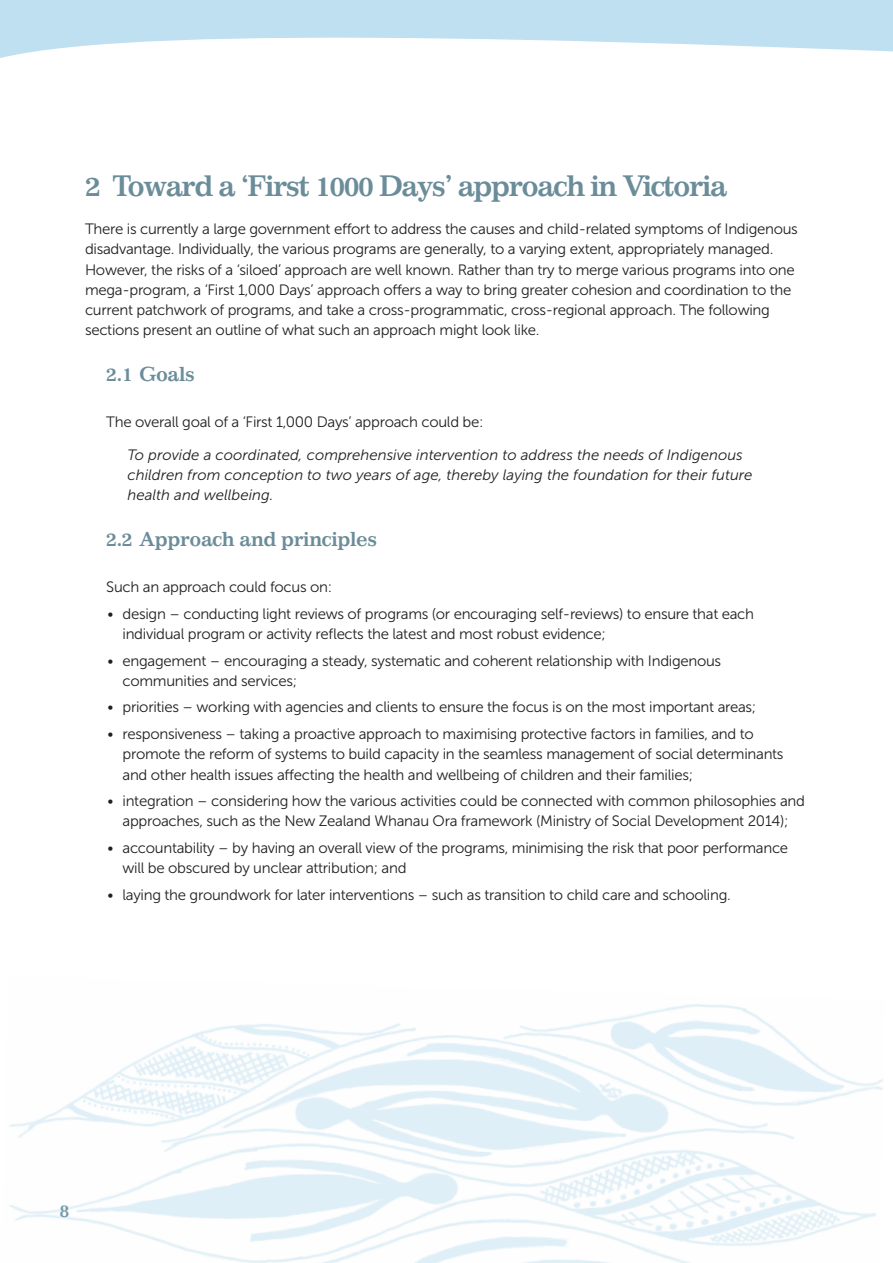
<style>
.page{position:relative;width:893px;height:1263px;background:#fff}
.page>*{position:absolute;margin:0;border:0;box-sizing:border-box;transform-origin:0 0}
.t1{font:700 28.5px "Impressum";letter-spacing:-.05em;color:#6b8c99}
.t2{font:700 19.5px "Impressum";letter-spacing:-.02em;color:#6b8c99}
.t3{font:700 18px "Impressum";color:#799eac}
.t4{font:15px/20.2px "Museo Sans 300";letter-spacing:-.02em;color:#231f20}
.t5{font:italic 15px/20.2px "Museo Sans 300";color:#231f20}
</style>
<div class="page">
<svg style="left:0;top:0;width:893px;height:58px;fill:#bfe0f0"></svg>
<img style="left:9px;top:1004px;width:874px;height:259px">
<h1 class="t1" style="left:85px;top:168px;width:644px">2 Toward a ‘First 1000 Days’ approach in Victoria</h1>
<p class="t4" style="left:85px;top:219px;width:714px">There is currently a large government effort to address the causes and child-related symptoms of Indigenous disadvantage. Individually, the various programs are generally, to a varying extent, appropriately managed.<br>However, the risks of a ‘siloed’ approach are well known. Rather than try to merge various programs into one mega-program, a ‘First 1,000 Days’ approach offers a way to bring greater cohesion and coordination to the current patchwork of programs, and take a cross-programmatic, cross-regional approach. The following sections present an outline of what such an approach might look like.</p>
<h2 class="t2" style="left:106px;top:363px;width:90px">2.1 Goals</h2>
<p class="t4" style="left:106px;top:412px;width:379px">The overall goal of a ‘First 1,000 Days’ approach could be:</p>
<p class="t5" style="left:128px;top:445px;width:626px">To provide a coordinated, comprehensive intervention to address the needs of Indigenous children from conception to two years of age, thereby laying the foundation for their future health and wellbeing.</p>
<h2 class="t2" style="left:106px;top:528px;width:273px">2.2 Approach and principles</h2>
<p class="t4" style="left:106px;top:577px;width:227px">Such an approach could focus on:</p>
<p class="t4" style="left:123px;top:603px;width:633px;text-indent:-15px">• design – conducting light reviews of programs (or encouraging self-reviews) to ensure that each individual program or activity reflects the latest and most robust evidence;</p>
<p class="t4" style="left:123px;top:650px;width:600px;text-indent:-15px">• engagement – encouraging a steady, systematic and coherent relationship with Indigenous communities and services;</p>
<p class="t4" style="left:108px;top:697px;width:650px">• priorities – working with agencies and clients to ensure the focus is on the most important areas;</p>
<p class="t4" style="left:123px;top:724px;width:663px;text-indent:-15px">• responsiveness – taking a proactive approach to maximising protective factors in families, and to promote the reform of systems to build capacity in the seamless management of social determinants and other health issues affecting the health and wellbeing of children and their families;</p>
<p class="t4" style="left:108px;top:791px;width:699px;text-align:center">• integration – considering how the various activities could be connected with common philosophies and approaches, such as the New Zealand Whanau Ora framework (Ministry of Social Development 2014);</p>
<p class="t4" style="left:123px;top:838px;width:667px;text-indent:-15px">• accountability – by having an overall view of the programs, minimising the risk that poor performance will be obscured by unclear attribution; and</p>
<p class="t4" style="left:108px;top:885px;width:625px">• laying the groundwork for later interventions – such as transition to child care and schooling.</p>
<p class="t3" style="left:60px;top:1200px;width:12px">8</p>
</div>
